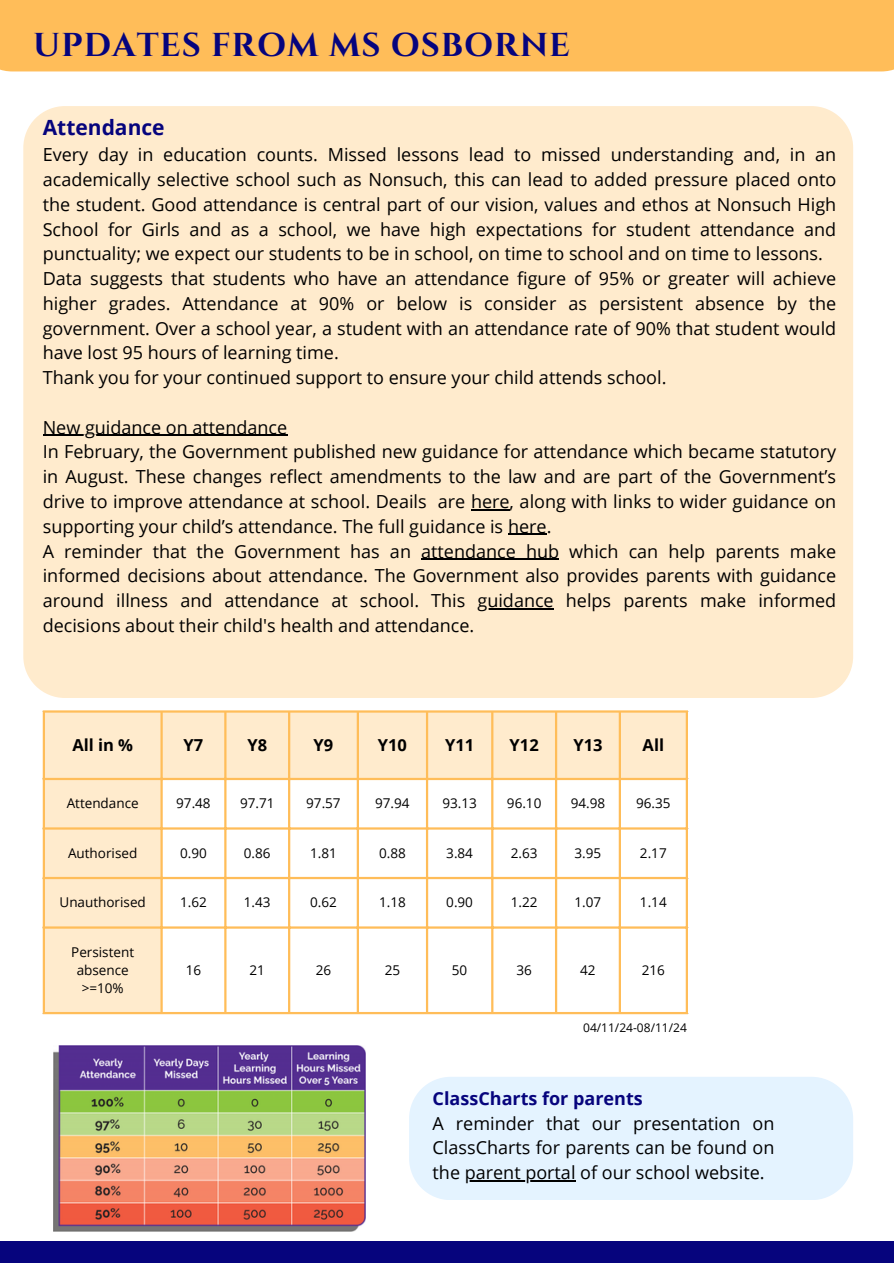
<style>
.page{position:relative;width:894px;height:1264px;background:#fff}
.page>*{position:absolute;margin:0;border:0;box-sizing:border-box;transform-origin:0 0}
.t1{font:700 33px "Cinzel";letter-spacing:.03em;color:#06047d}
.t2{font:700 21px "Open Sans";color:#06047d}
.t3{font:18px/24.8px "Open Sans";color:#000}
.t4{font:700 18px "Open Sans";color:#06047d}
.t5{font:700 16.5px "Open Sans";color:#000}
.t6{font:13.5px/18px "Open Sans";color:#000;text-align:center}
.t7{font:12px "Open Sans";color:#000}
</style>
<div class="page">
<div style="left:0;top:1241px;width:893px;height:22px;background:#06047d"></div>
<div style="left:0;top:0;width:893px;height:71px;background:#ffbd59"></div>
<div style="left:23px;top:106px;width:829px;height:592px;background:#ffebcd"></div>
<hr style="left:43px;top:435px;width:244px;height:1px;background:#000">
<hr style="left:471px;top:509px;width:38px;height:1px;background:#000">
<hr style="left:508px;top:534px;width:38px;height:1px;background:#000">
<hr style="left:421px;top:558px;width:138px;height:1px;background:#000">
<hr style="left:477px;top:608px;width:76px;height:1px;background:#000">
<svg style="left:45px;top:712px;width:640px;height:299px"></svg>
<hr style="left:43px;top:712px;width:2px;height:299px;background:#ffbd59">
<hr style="left:160px;top:712px;width:3px;height:299px;background:#ffbd59">
<hr style="left:224px;top:712px;width:2px;height:299px;background:#ffbd59">
<hr style="left:288px;top:712px;width:2px;height:299px;background:#ffbd59">
<hr style="left:356px;top:712px;width:3px;height:299px;background:#ffbd59">
<hr style="left:426px;top:712px;width:2px;height:299px;background:#ffbd59">
<hr style="left:491px;top:712px;width:2px;height:299px;background:#ffbd59">
<hr style="left:555px;top:712px;width:2px;height:299px;background:#ffbd59">
<hr style="left:618px;top:712px;width:2px;height:299px;background:#ffbd59">
<hr style="left:685px;top:712px;width:2px;height:299px;background:#ffbd59">
<hr style="left:43px;top:710px;width:644px;height:2px;background:#ffbd59">
<hr style="left:43px;top:777px;width:644px;height:3px;background:#ffbd59">
<hr style="left:43px;top:827px;width:644px;height:2px;background:#ffbd59">
<hr style="left:43px;top:876px;width:644px;height:3px;background:#ffbd59">
<hr style="left:43px;top:926px;width:644px;height:2px;background:#ffbd59">
<hr style="left:43px;top:1011px;width:644px;height:3px;background:#ffbd59">
<div style="left:409px;top:1077px;width:443px;height:123px;background:#e4f3ff"></div>
<img style="left:54px;top:1045px;width:311px;height:186px">
<hr style="left:464px;top:1180px;width:111px;height:1px;background:#000">
<p class="t1" style="left:33px;top:24px;width:538px">UPDATES FROM MS OSBORNE</p>
<p class="t2" style="left:43px;top:112px;width:123px">Attendance</p>
<h1 class="t3" style="left:43px;top:142px;width:794px">Every day in education counts. Missed lessons lead to missed understanding and, in an academically selective school such as Nonsuch, this can lead to added pressure placed onto the student. Good attendance is central part of our vision, values and ethos at Nonsuch High School for Girls and as a school, we have high expectations for student attendance and punctuality; we expect our students to be in school, on time to school and on time to lessons.<br>Data suggests that students who have an attendance figure of 95% or greater will achieve higher grades. Attendance at 90% or below is consider as persistent absence by the government. Over a school year, a student with an attendance rate of 90% that student would have lost 95 hours of learning time.<br>Thank you for your continued support to ensure your child attends school.</h1>
<h2 class="t3" style="left:43px;top:414px;width:794px">New guidance on attendance<br>In February, the Government published new guidance for attendance which became statutory in August. These changes reflect amendments to the law and are part of the Government’s drive to improve attendance at school. Deails are here, along with links to wider guidance on supporting your child’s attendance. The full guidance is here.<br>A reminder that the Government has an attendance hub which can help parents make informed decisions about attendance. The Government also provides parents with guidance around illness and attendance at school. This</h2>
<h4 class="t3" style="left:477px;top:587px;width:360px">guidance helps parents make informed</h4>
<h4 class="t3" style="left:43px;top:612px;width:433px">decisions about their child's health and attendance.</h4>
<h4 class="t5" style="left:72px;top:733px;width:62px">All in %</h4>
<p class="t5" style="left:183px;top:733px;width:21px">Y7</p>
<p class="t5" style="left:247px;top:733px;width:21px">Y8</p>
<p class="t5" style="left:313px;top:733px;width:21px">Y9</p>
<p class="t5" style="left:378px;top:733px;width:31px">Y10</p>
<p class="t5" style="left:445px;top:733px;width:31px">Y11</p>
<p class="t5" style="left:509px;top:733px;width:31px">Y12</p>
<p class="t5" style="left:573px;top:733px;width:31px">Y13</p>
<p class="t5" style="left:642px;top:733px;width:23px">All</p>
<p class="t6" style="left:67px;top:794px;width:73px">Attendance</p>
<p class="t6" style="left:176px;top:794px;width:36px">97.48</p>
<p class="t6" style="left:240px;top:794px;width:36px">97.71</p>
<p class="t6" style="left:306px;top:794px;width:36px">97.57</p>
<p class="t6" style="left:375px;top:794px;width:36px">97.94</p>
<p class="t6" style="left:442px;top:794px;width:36px">93.13</p>
<p class="t6" style="left:507px;top:794px;width:36px">96.10</p>
<p class="t6" style="left:570px;top:794px;width:36px">94.98</p>
<p class="t6" style="left:636px;top:794px;width:36px">96.35</p>
<p class="t6" style="left:68px;top:843px;width:71px">Authorised</p>
<p class="t6" style="left:180px;top:843px;width:28px">0.90</p>
<p class="t6" style="left:244px;top:843px;width:28px">0.86</p>
<p class="t6" style="left:310px;top:843px;width:28px">1.81</p>
<p class="t6" style="left:379px;top:843px;width:28px">0.88</p>
<p class="t6" style="left:446px;top:843px;width:28px">3.84</p>
<p class="t6" style="left:510px;top:843px;width:28px">2.63</p>
<p class="t6" style="left:574px;top:843px;width:28px">3.95</p>
<p class="t6" style="left:639px;top:843px;width:28px">2.17</p>
<p class="t6" style="left:59px;top:893px;width:88px">Unauthorised</p>
<p class="t6" style="left:180px;top:893px;width:28px">1.62</p>
<p class="t6" style="left:244px;top:893px;width:28px">1.43</p>
<p class="t6" style="left:310px;top:893px;width:28px">0.62</p>
<p class="t6" style="left:379px;top:893px;width:28px">1.18</p>
<p class="t6" style="left:446px;top:893px;width:28px">0.90</p>
<p class="t6" style="left:510px;top:893px;width:28px">1.22</p>
<p class="t6" style="left:574px;top:893px;width:28px">1.07</p>
<p class="t6" style="left:639px;top:893px;width:28px">1.14</p>
<p class="t6" style="left:71px;top:942px;width:64px">Persistent absence &gt;=10%</p>
<p class="t6" style="left:186px;top:960px;width:17px">16</p>
<p class="t6" style="left:249px;top:960px;width:17px">21</p>
<p class="t6" style="left:316px;top:960px;width:17px">26</p>
<p class="t6" style="left:384px;top:960px;width:17px">25</p>
<p class="t6" style="left:452px;top:960px;width:17px">50</p>
<p class="t6" style="left:516px;top:960px;width:17px">36</p>
<p class="t6" style="left:580px;top:960px;width:17px">42</p>
<p class="t6" style="left:641px;top:960px;width:25px">216</p>
<h3 class="t7" style="left:583px;top:1019px;width:105px">04/11/24-08/11/24</h3>
<p class="t4" style="left:432px;top:1085px;width:212px">ClassCharts for parents</p>
<h4 class="t3" style="left:432px;top:1110px;width:343px;text-align:justify">A reminder that our presentation on ClassCharts for parents can be found on the parent portal of our school website.</h4>
</div>
